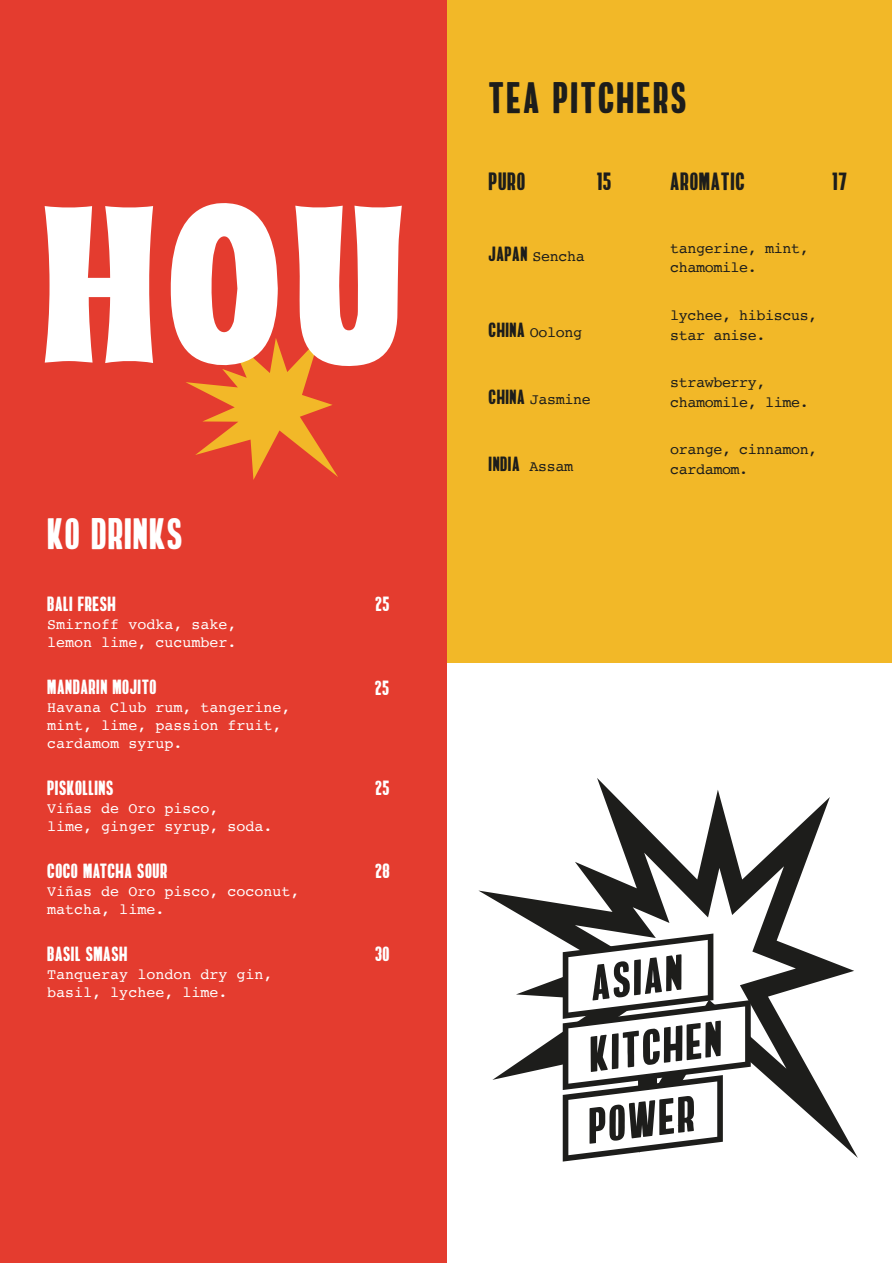
<style>
.page{position:relative;width:892px;height:1263px;background:#fff}
.page>*{position:absolute;margin:0;border:0;box-sizing:border-box;transform-origin:0 0}
.t1{font:45px "Alberto";letter-spacing:.05em;color:#1d1d1b}
.t2{font:45px "Alberto";letter-spacing:.025em;color:#fff}
.t3{font:25.5px "Alberto";letter-spacing:.03em;color:#1d1d1b}
.t4{font:21px "Alberto";letter-spacing:.025em;color:#fff}
.t5{font:21px "Alberto";letter-spacing:.025em;color:#1d1d1b}
.t6{font:15px/18px "Courier";color:#fff}
.t7{font:15px/19.5px "Courier";letter-spacing:-.025em;color:#1d1d1b}
.s1{font-family:"Alberto";font-size:21px}
.s2{font-family:"Courier";font-size:15px}
</style>
<div class="page">
<div style="left:446px;top:0;width:446px;height:663px;background:#f2b828"></div>
<div style="left:0;top:0;width:446px;height:1263px;background:#e43c2f"></div>
<hr style="left:891px;top:663px;width:1px;height:600px;background:#005740">
<svg style="left:171px;top:203px;width:231px;height:277px"></svg>
<svg style="left:45px;top:206px;width:108px;height:157px"></svg>
<svg style="left:478px;top:778px;width:379px;height:379px"></svg>
<svg style="left:562px;top:933px;width:188px;height:228px"></svg>
<h1 class="t2" style="left:47px;top:512px;width:137px">KO DRINKS</h1>
<h3 class="t4" style="left:47px;top:594px;width:70px">BALI FRESH</h3>
<p class="t6" style="left:47px;top:615px;width:191px">Smirnoff vodka, sake, lemon lime, cucumber.</p>
<h3 class="t4" style="left:47px;top:676px;width:111px">MANDARIN MOJITO</h3>
<p class="t6" style="left:47px;top:698px;width:245px">Havana Club rum, tangerine, mint, lime, passion fruit, cardamom syrup.</p>
<h3 class="t4" style="left:47px;top:777px;width:68px">PISKOLLINS</h3>
<p class="t6" style="left:47px;top:799px;width:227px">Viñas de Oro pisco,<br>lime, ginger syrup, soda.</p>
<h3 class="t4" style="left:47px;top:860px;width:121px">COCO MATCHA SOUR</h3>
<p class="t6" style="left:47px;top:882px;width:254px">Viñas de Oro pisco, coconut, matcha, lime.</p>
<h3 class="t4" style="left:47px;top:943px;width:82px">BASIL SMASH</h3>
<p class="t6" style="left:47px;top:964px;width:227px">Tanqueray london dry gin, basil, lychee, lime.</p>
<h3 class="t4" style="left:375px;top:593px;width:16px">25</h3>
<h3 class="t4" style="left:375px;top:677px;width:16px">25</h3>
<h3 class="t4" style="left:375px;top:778px;width:16px">25</h3>
<h3 class="t4" style="left:375px;top:860px;width:16px">28</h3>
<h3 class="t4" style="left:375px;top:943px;width:16px">30</h3>
<h1 class="t1" style="left:488px;top:75px;width:199px">TEA PITCHERS</h1>
<h2 class="t3" style="left:488px;top:169px;width:38px">PURO</h2>
<h2 class="t3" style="left:596px;top:169px;width:16px">15</h2>
<h2 class="t3" style="left:670px;top:169px;width:76px">AROMATIC</h2>
<h2 class="t3" style="left:832px;top:169px;width:16px">17</h2>
<p class="t7" style="left:488px;top:246px;width:98px"><span class="s1">JAPAN</span> Sencha</p>
<p class="t7" style="left:488px;top:322px;width:95px"><span class="s1">CHINA</span> Oolong</p>
<p class="t7" style="left:488px;top:389px;width:104px"><span class="s1">CHINA</span> Jasmine</p>
<h3 class="t5" style="left:488px;top:453px;width:86px">INDIA <span class="s2">Assam</span></h3>
<p class="t7" style="left:670px;top:238px;width:140px">tangerine, mint, chamomile.</p>
<p class="t7" style="left:670px;top:305px;width:148px">lychee, hibiscus, star anise.</p>
<p class="t7" style="left:670px;top:372px;width:140px">strawberry, chamomile, lime.</p>
<p class="t7" style="left:670px;top:440px;width:148px">orange, cinnamon, cardamom.</p>
</div>
